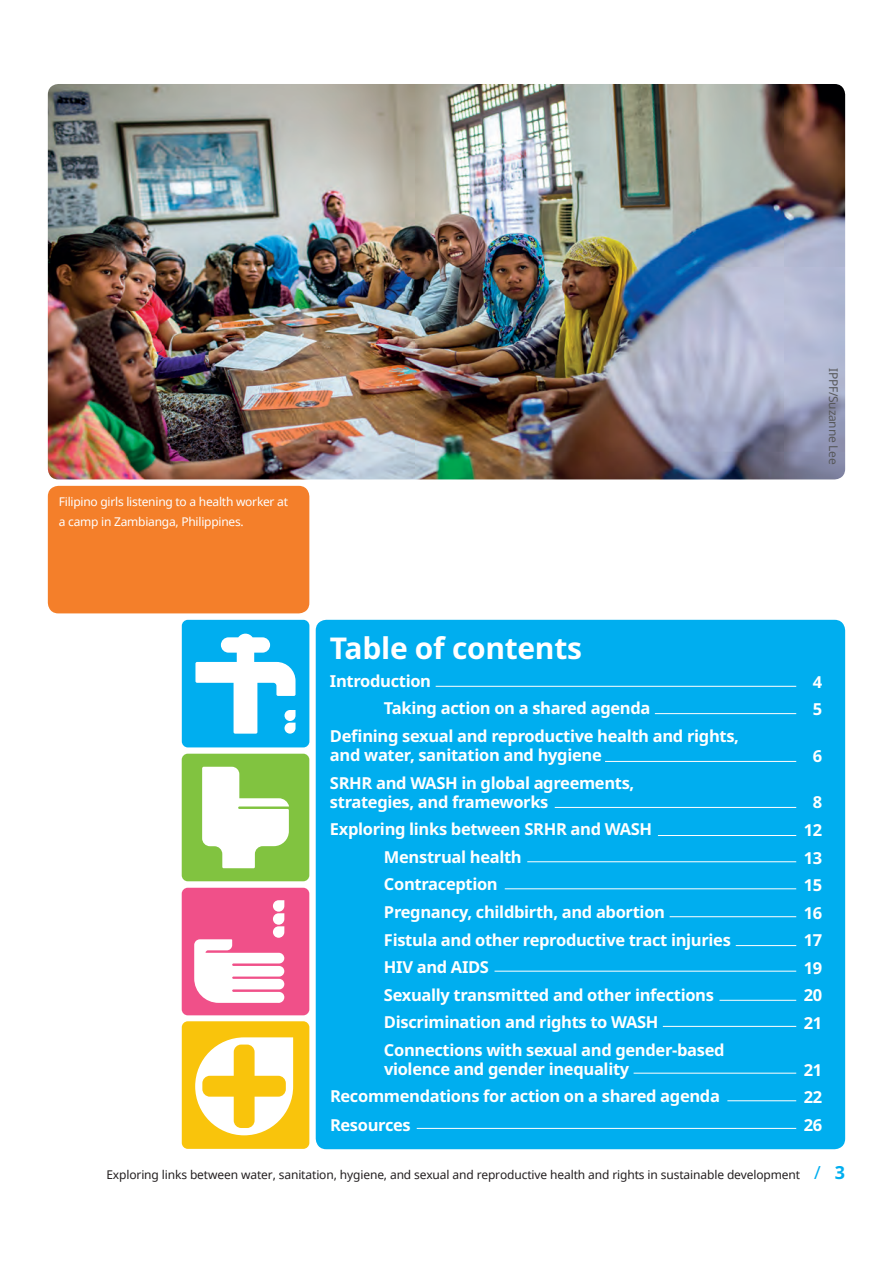
<style>
.page{position:relative;width:893px;height:1263px;background:#fff}
.page>*{position:absolute;margin:0;border:0;box-sizing:border-box;transform-origin:0 0}
.t1{font:700 30px "Noto Sans";letter-spacing:-.01em;color:#fff}
.t2{font:700 16.5px/27.6px "Noto Sans";letter-spacing:-.02em;color:#fff}
.t3{font:12px "Noto Sans";letter-spacing:-.01em;color:#231f20}
.t4{font:12px/19.5px "Noto Sans";letter-spacing:-.02em;color:#fff}
.t5{font:12px "Noto Sans";letter-spacing:-.02em;color:#57585a}
.s1{font-size:18px;color:#00aeef}
.s2{font-weight:700;font-size:18px;color:#00aeef}
</style>
<div class="page">
<div style="left:316px;top:620px;width:529px;height:529px;background:#00aeef;border-radius:11px"></div>
<img style="left:48px;top:84px;width:797px;height:395px">
<hr style="left:436px;top:686px;width:360px;height:1px;background:#fff">
<hr style="left:605px;top:761px;width:191px;height:1px;background:#fff">
<hr style="left:655px;top:713px;width:141px;height:1px;background:#fff">
<hr style="left:555px;top:807px;width:241px;height:1px;background:#fff">
<hr style="left:658px;top:835px;width:138px;height:1px;background:#fff">
<hr style="left:527px;top:861px;width:269px;height:1px;background:#fff">
<hr style="left:505px;top:888px;width:291px;height:1px;background:#fff">
<hr style="left:495px;top:971px;width:301px;height:1px;background:#fff">
<hr style="left:719px;top:1000px;width:77px;height:1px;background:#fff">
<hr style="left:670px;top:916px;width:126px;height:1px;background:#fff">
<hr style="left:736px;top:945px;width:60px;height:1px;background:#fff">
<hr style="left:663px;top:1026px;width:133px;height:1px;background:#fff">
<hr style="left:634px;top:1073px;width:162px;height:1px;background:#fff">
<hr style="left:417px;top:1128px;width:379px;height:1px;background:#fff">
<div style="left:182px;top:620px;width:127px;height:127px;background:#00aeef;border-radius:6px"></div>
<svg style="left:195px;top:634px;width:101px;height:100px"></svg>
<div style="left:182px;top:754px;width:127px;height:127px;background:#81c340;border-radius:6px"></div>
<svg style="left:202px;top:767px;width:87px;height:101px"></svg>
<div style="left:182px;top:888px;width:127px;height:127px;background:#f05089;border-radius:6px"></div>
<svg style="left:194px;top:900px;width:90px;height:103px"></svg>
<div style="left:182px;top:1022px;width:127px;height:126px;background:#f9c40c;border-radius:6px"></div>
<svg style="left:195px;top:1037px;width:98px;height:98px"></svg>
<div style="left:48px;top:486px;width:261px;height:127px;background:#f47f2a;border-radius:11px"></div>
<hr style="left:727px;top:1100px;width:69px;height:1px;background:#fff">
<p class="t4" style="left:59px;top:492px;width:231px">Filipino girls listening to a health worker at a camp in Zambianga, Philippines.</p>
<h1 class="t1" style="left:330px;top:627px;width:254px">Table of contents</h1>
<p class="t2" style="left:330px;top:667px;width:103px">Introduction</p>
<p class="t2" style="left:384px;top:695px;width:268px">Taking action on a shared agenda</p>
<p class="t2" style="left:330px;top:723px;width:410px">Defining sexual and reproductive health and rights,</p>
<p class="t2" style="left:330px;top:742px;width:306px">and water, sanitation and hygiene<br>SRHR and WASH in global agreements,</p>
<p class="t2" style="left:330px;top:788px;width:220px">strategies, and frameworks</p>
<p class="t2" style="left:330px;top:816px;width:324px">Exploring links between SRHR and WASH</p>
<p class="t2" style="left:384px;top:843px;width:139px">Menstrual health</p>
<p class="t2" style="left:384px;top:871px;width:115px">Contraception</p>
<p class="t2" style="left:384px;top:898px;width:283px">Pregnancy, childbirth, and abortion</p>
<p class="t2" style="left:384px;top:926px;width:348px">Fistula and other reproductive tract injuries</p>
<p class="t2" style="left:384px;top:954px;width:107px">HIV and AIDS</p>
<p class="t2" style="left:384px;top:981px;width:331px">Sexually transmitted and other infections</p>
<p class="t2" style="left:384px;top:1009px;width:276px">Discrimination and rights to WASH</p>
<p class="t2" style="left:384px;top:1036px;width:342px">Connections with sexual and gender-based</p>
<p class="t2" style="left:330px;top:1055px;width:391px;text-indent:54px">violence and gender inequality<br>Recommendations for action on a shared agenda<br>Resources</p>
<p class="t5" style="left:842px;top:368px;width:98px;rotate:90deg">IPPF/Suzanne Lee</p>
<p class="t2" style="left:813px;top:668px;width:11px">4<br>5</p>
<p class="t2" style="left:813px;top:742px;width:11px">6</p>
<p class="t2" style="left:804px;top:789px;width:20px;text-align:center">8<br>12<br>13<br>15<br>16<br>17<br>19<br>20<br>21</p>
<p class="t2" style="left:804px;top:1056px;width:20px;text-align:justify">21<br>22<br>26</p>
<p class="t3" style="left:106px;top:1166px;width:740px">Exploring links between water, sanitation, hygiene, and sexual and reproductive health and rights in sustainable development <span class="s1">/</span> <span class="s2">3</span></p>
</div>
